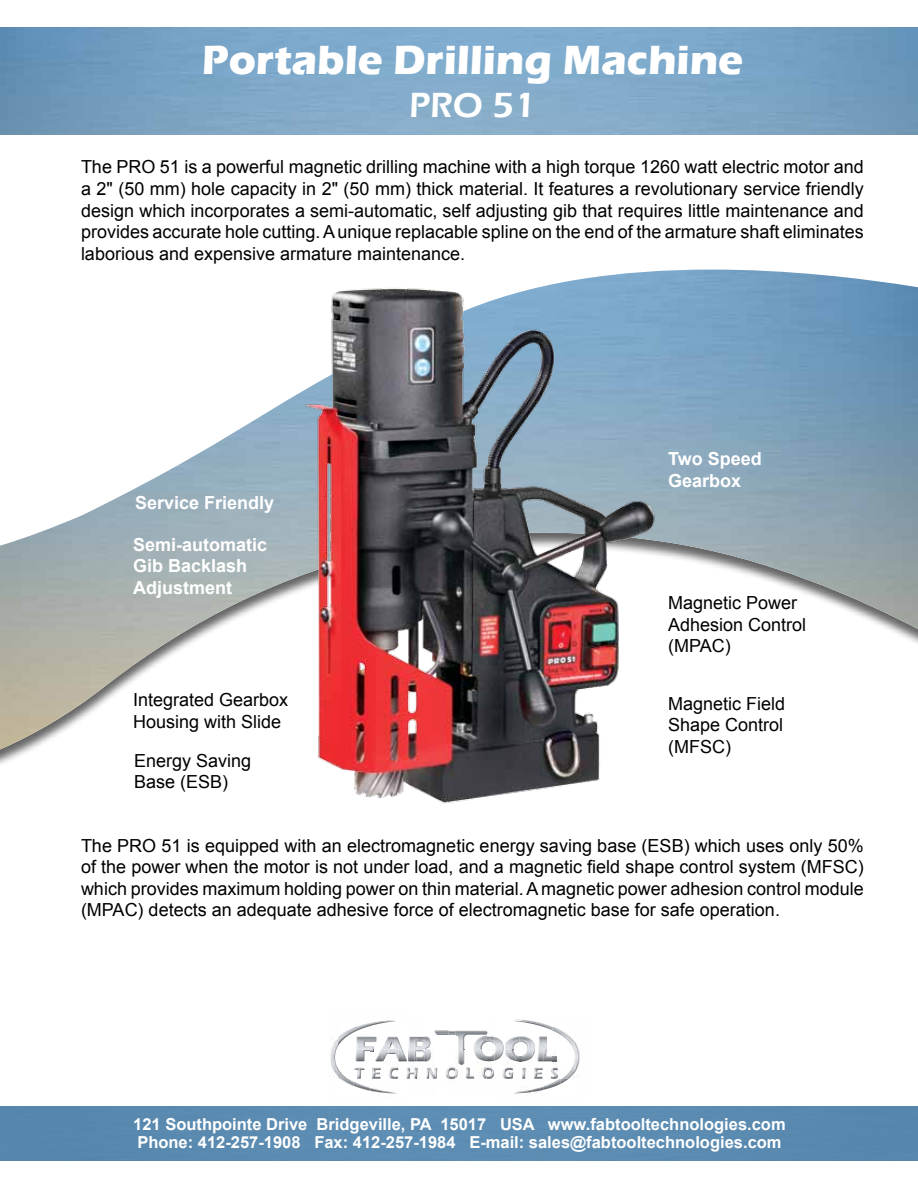
<style>
.page{position:relative;width:918px;height:1188px;background:#fff}
.page>*{position:absolute;margin:0;border:0;box-sizing:border-box;transform-origin:0 0}
.t1{font:700 42px "Eras ITC";color:#fff}
.t2{font:600 36px "Eras ITC";color:#fff}
.t3{font:18px/21.6px "Arial";color:#000;text-align:justify}
.t4{font:700 18px/21.6px "Arial";color:#fff}
.t5{font:700 16.5px/18px "Arial";color:#fff}
</style>
<div class="page">
<img style="left:0;top:270px;width:918px;height:480px">
<img style="left:0;top:27px;width:918px;height:108px">
<img style="left:298px;top:277px;width:365px;height:527px">
<div style="left:0;top:1107px;width:918px;height:54px;background:#5b8bb0"></div>
<img style="left:455px;top:1030px;width:32px;height:2px">
<img style="left:576px;top:1043px;width:3px;height:28px">
<img style="left:553px;top:1028px;width:11px;height:4px">
<img style="left:521px;top:1021px;width:32px;height:9px">
<svg style="left:514px;top:1019px;width:7px;height:3px"></svg>
<img style="left:354px;top:1049px;width:11px;height:21px">
<img style="left:357px;top:1020px;width:33px;height:17px">
<svg style="left:356px;top:1068px;width:8px;height:11px"></svg>
<img style="left:357px;top:1037px;width:14px;height:12px">
<img style="left:357px;top:1049px;width:14px;height:12px">
<img style="left:331px;top:1039px;width:7px;height:35px">
<img style="left:337px;top:1066px;width:17px;height:20px">
<img style="left:354px;top:1082px;width:17px;height:9px">
<img style="left:338px;top:1028px;width:19px;height:18px">
<svg style="left:338px;top:1069px;width:10px;height:10px"></svg>
<img style="left:357px;top:1021px;width:33px;height:10px">
<img style="left:434px;top:1030px;width:15px;height:2px">
<svg style="left:371px;top:1032px;width:205px;height:62px"></svg>
<h1 class="t1" style="left:202px;top:36px;width:543px">Portable Drilling Machine</h1>
<h2 class="t2" style="left:409px;top:85px;width:128px">PRO 51</h2>
<p class="t3" style="left:81px;top:156px;width:784px">The PRO 51 is a powerful magnetic drilling machine with a high torque 1260 watt electric motor and a 2" (50 mm) hole capacity in 2" (50 mm) thick material. It features a revolutionary service friendly design which incorporates a semi-automatic, self adjusting gib that requires little maintenance and provides accurate hole cutting. A unique replacable spline on the end of the armature shaft eliminates laborious and expensive armature maintenance.</p>
<p class="t4" style="left:135px;top:493px;width:141px">Service Friendly</p>
<p class="t4" style="left:133px;top:534px;width:136px">Semi-automatic<br>Gib Backlash<br>Adjustment</p>
<p class="t3" style="left:133px;top:689px;width:157px">Integrated Gearbox<br>Housing with Slide</p>
<p class="t3" style="left:134px;top:750px;width:119px">Energy Saving<br>Base (ESB)</p>
<p class="t4" style="left:668px;top:449px;width:95px">Two Speed<br>Gearbox</p>
<p class="t3" style="left:668px;top:592px;width:140px;text-align:left">Magnetic Power<br>Adhesion Control (MPAC)</p>
<p class="t3" style="left:668px;top:693px;width:119px">Magnetic Field Shape Control (MFSC)</p>
<p class="t3" style="left:81px;top:835px;width:784px">The PRO 51 is equipped with an electromagnetic energy saving base (ESB) which uses only 50% of the power when the motor is not under load, and a magnetic field shape control system (MFSC) which provides maximum holding power on thin material. A magnetic power adhesion control module (MPAC) detects an adequate adhesive force of electromagnetic base for safe operation.</p>
<p class="t5" style="left:133px;top:1116px;width:654px">121 Southpointe Drive Bridgeville, PA 15017 USA www.fabtooltechnologies.com<br>Phone: 412-257-1908 Fax: 412-257-1984 E-mail: sales@fabtooltechnologies.com</p>
</div>
